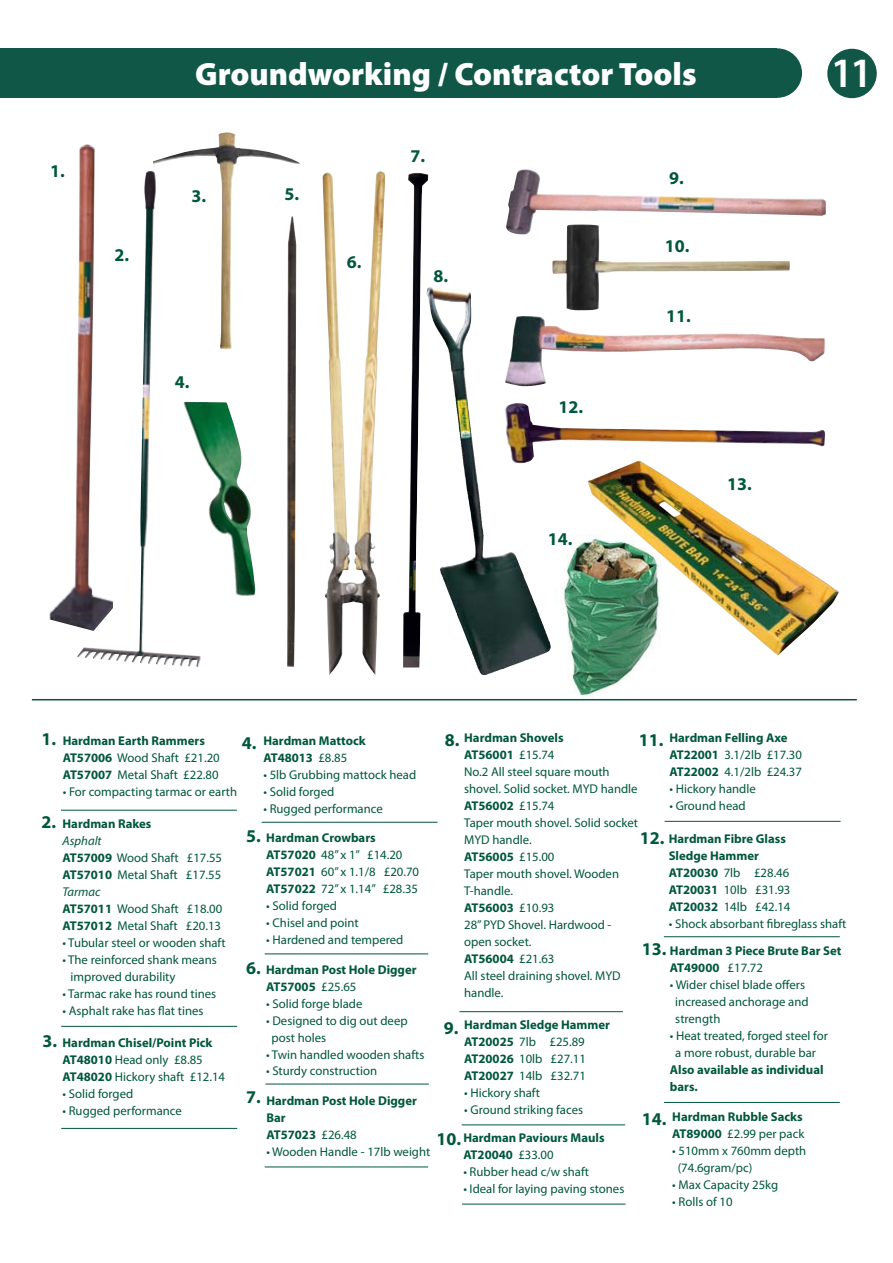
<style>
.page{position:relative;width:893px;height:1263px;background:#fff}
.page>*{position:absolute;margin:0;border:0;box-sizing:border-box;transform-origin:0 0}
.t1{font:600 42px "Myriad Pro";color:#fff}
.t2{font:900 32.4px "Myriad Pro";color:#fff}
.t3{font:700 18px "Myriad Pro";color:#00573d}
.t4{font:12.75px/17px "Myriad Pro";color:#00573d}
.t5{font:700 12.75px/17px "Myriad Pro";color:#00573d}
.s1{font-weight:400}
.s2{font-weight:700}
.s3{font-style:italic}
</style>
<div class="page">
<div style="left:827px;top:49px;width:50px;height:49px;background:#115748;border-radius:50%"></div>
<div style="left:0;top:49px;width:777px;height:49px;background:#115748"></div>
<div style="left:753px;top:48px;width:49px;height:50px;background:#115748;border-radius:50%"></div>
<img style="left:527px;top:541px;width:117px;height:158px">
<img style="left:403px;top:173px;width:25px;height:494px">
<img style="left:506px;top:169px;width:320px;height:66px">
<img style="left:505px;top:403px;width:320px;height:61px">
<img style="left:505px;top:316px;width:320px;height:71px">
<img style="left:49px;top:145px;width:46px;height:482px">
<img style="left:77px;top:171px;width:124px;height:496px">
<img style="left:183px;top:402px;width:72px;height:195px">
<img style="left:153px;top:132px;width:147px;height:218px">
<img style="left:552px;top:224px;width:238px;height:87px">
<img style="left:287px;top:216px;width:9px;height:451px">
<hr style="left:61px;top:810px;width:176px;height:1px;background:#00573d">
<hr style="left:61px;top:1026px;width:176px;height:1px;background:#00573d">
<hr style="left:61px;top:1128px;width:176px;height:1px;background:#00573d">
<hr style="left:262px;top:822px;width:176px;height:1px;background:#00573d">
<hr style="left:265px;top:954px;width:163px;height:1px;background:#00573d">
<hr style="left:265px;top:1084px;width:164px;height:1px;background:#00573d">
<hr style="left:265px;top:1167px;width:163px;height:1px;background:#00573d">
<hr style="left:665px;top:821px;width:176px;height:1px;background:#00573d">
<hr style="left:664px;top:936px;width:176px;height:1px;background:#00573d">
<hr style="left:664px;top:1102px;width:176px;height:1px;background:#00573d">
<hr style="left:32px;top:699px;width:825px;height:1px;background:#00573d">
<img style="left:322px;top:171px;width:64px;height:504px">
<img style="left:426px;top:288px;width:50px;height:374px">
<hr style="left:459px;top:1011px;width:164px;height:1px;background:#00573d">
<hr style="left:462px;top:1125px;width:163px;height:1px;background:#00573d">
<hr style="left:462px;top:1204px;width:164px;height:1px;background:#00573d">
<img style="left:588px;top:460px;width:251px;height:195px">
<h3 class="t3" style="left:50px;top:159px;width:16px">1.</h3>
<h3 class="t3" style="left:114px;top:243px;width:16px">2.</h3>
<h2 class="t2" style="left:195px;top:52px;width:503px">Groundworking / Contractor Tools</h2>
<h3 class="t3" style="left:191px;top:184px;width:16px">3.</h3>
<h3 class="t3" style="left:175px;top:370px;width:16px">4.</h3>
<h3 class="t3" style="left:285px;top:183px;width:16px">5.</h3>
<h3 class="t3" style="left:347px;top:250px;width:16px">6.</h3>
<h3 class="t3" style="left:410px;top:145px;width:16px">7.</h3>
<h3 class="t3" style="left:434px;top:264px;width:16px">8.</h3>
<h3 class="t3" style="left:558px;top:395px;width:26px">12.</h3>
<h3 class="t3" style="left:548px;top:528px;width:26px">14.</h3>
<h3 class="t3" style="left:669px;top:166px;width:16px">9.</h3>
<h3 class="t3" style="left:665px;top:234px;width:26px">10.</h3>
<h3 class="t3" style="left:666px;top:304px;width:26px">11.</h3>
<h3 class="t3" style="left:727px;top:472px;width:26px">13.</h3>
<h1 class="t1" style="left:831px;top:46px;width:43px">11</h1>
<p class="t5" style="left:669px;top:729px;width:134px">Hardman Felling Axe<br>AT22001 <span class="s1">3.1/2lb £17.30<br></span>AT22002 <span class="s1">4.1/2lb £24.37</span></p>
<p class="t4" style="left:669px;top:780px;width:88px">• Hickory handle</p>
<p class="t4" style="left:669px;top:797px;width:78px">• Ground head</p>
<h3 class="t3" style="left:242px;top:731px;width:16px">4.</h3>
<p class="t4" style="left:464px;top:729px;width:175px"><span class="s2">Hardman Shovels<br>AT56001</span> £15.74<br>No.2 All steel square mouth shovel. Solid socket. MYD handle<br><span class="s2">AT56002</span> £15.74<br>Taper mouth shovel. Solid socket<br>MYD handle.<br><span class="s2">AT56005</span> £15.00<br>Taper mouth shovel. Wooden<br>T-handle.<br><span class="s2">AT56003</span> £10.93<br>28” PYD Shovel. Hardwood - open socket.<br><span class="s2">AT56004</span> £21.63<br>All steel draining shovel. MYD handle.</p>
<h3 class="t3" style="left:41px;top:727px;width:16px">1.</h3>
<h3 class="t3" style="left:445px;top:728px;width:16px">8.</h3>
<h3 class="t3" style="left:639px;top:728px;width:26px">11.</h3>
<p class="t5" style="left:63px;top:732px;width:159px">Hardman Earth Rammers<br>AT57006 <span class="s1">Wood Shaft £21.20<br></span>AT57007 <span class="s1">Metal Shaft £22.80</span></p>
<p class="t4" style="left:63px;top:783px;width:176px">• For compacting tarmac or earth</p>
<p class="t5" style="left:63px;top:815px;width:90px">Hardman Rakes</p>
<p class="t4" style="left:63px;top:832px;width:161px"><span class="s3">Asphalt<br></span><span class="s2">AT57009</span> Wood Shaft £17.55<br><span class="s2">AT57010</span> Metal Shaft £17.55<br><span class="s3">Tarmac<br></span><span class="s2">AT57011</span> Wood Shaft £18.00<br><span class="s2">AT57012</span> Metal Shaft £20.13</p>
<p class="t4" style="left:63px;top:934px;width:165px">• Tubular steel or wooden shaft</p>
<p class="t4" style="left:71px;top:951px;width:148px;text-indent:-8px">• The reinforced shank means improved durability</p>
<p class="t4" style="left:63px;top:985px;width:155px">• Tarmac rake has round tines</p>
<p class="t4" style="left:63px;top:1002px;width:143px">• Asphalt rake has flat tines</p>
<p class="t5" style="left:263px;top:732px;width:104px">Hardman Mattock<br>AT48013 <span class="s1">£8.85</span></p>
<p class="t4" style="left:263px;top:766px;width:154px">• 5lb Grubbing mattock head</p>
<p class="t4" style="left:263px;top:783px;width:72px">• Solid forged</p>
<p class="t4" style="left:263px;top:800px;width:121px">• Rugged performance</p>
<h3 class="t3" style="left:41px;top:810px;width:16px">2.</h3>
<h3 class="t3" style="left:246px;top:825px;width:16px">5.</h3>
<h3 class="t3" style="left:640px;top:826px;width:26px">12.</h3>
<p class="t4" style="left:266px;top:829px;width:154px"><span class="s2">Hardman Crowbars<br>AT57020</span> 48” x 1” £14.20<br><span class="s2">AT57021</span> 60” x 1.1/8 £20.70<br><span class="s2">AT57022</span> 72” x 1.14” £28.35</p>
<p class="t4" style="left:266px;top:897px;width:72px">• Solid forged</p>
<p class="t4" style="left:266px;top:914px;width:94px">• Chisel and point</p>
<p class="t4" style="left:266px;top:931px;width:139px">• Hardened and tempered</p>
<p class="t5" style="left:669px;top:830px;width:123px">Hardman Fibre Glass<br>Sledge Hammer<br>AT20030 <span class="s1">7lb £28.46<br></span>AT20031 <span class="s1">10lb £31.93<br></span>AT20032 <span class="s1">14lb £42.14</span></p>
<p class="t4" style="left:669px;top:915px;width:179px">• Shock absorbant fibreglass shaft</p>
<h3 class="t3" style="left:642px;top:937px;width:26px">13.</h3>
<p class="t5" style="left:670px;top:942px;width:173px">Hardman 3 Piece Brute Bar Set<br>AT49000 <span class="s1">£17.72</span></p>
<p class="t4" style="left:675px;top:976px;width:135px;text-indent:-5px">• Wider chisel blade offers increased anchorage and strength</p>
<p class="t4" style="left:670px;top:1027px;width:159px;text-align:center">• Heat treated, forged steel for a more robust, durable bar</p>
<p class="t5" style="left:670px;top:1060px;width:155px">Also available as individual bars.</p>
<h3 class="t3" style="left:246px;top:956px;width:16px">6.</h3>
<p class="t5" style="left:266px;top:960px;width:152px">Hardman Post Hole Digger<br>AT57005 <span class="s1">£25.65</span></p>
<p class="t4" style="left:266px;top:994px;width:98px">• Solid forge blade</p>
<p class="t4" style="left:272px;top:1011px;width:138px;text-indent:-5px">• Designed to dig out deep post holes</p>
<p class="t4" style="left:266px;top:1045px;width:160px">• Twin handled wooden shafts</p>
<p class="t4" style="left:266px;top:1062px;width:112px">• Sturdy construction</p>
<p class="t5" style="left:464px;top:1015px;width:147px">Hardman Sledge Hammer<br>AT20025 <span class="s1">7lb £25.89<br></span>AT20026 <span class="s1">10lb £27.11<br></span>AT20027 <span class="s1">14lb £32.71</span></p>
<p class="t4" style="left:464px;top:1084px;width:77px">• Hickory shaft</p>
<p class="t4" style="left:464px;top:1101px;width:120px">• Ground striking faces</p>
<h3 class="t3" style="left:444px;top:1016px;width:16px">9.</h3>
<h3 class="t3" style="left:43px;top:1029px;width:16px">3.</h3>
<p class="t5" style="left:63px;top:1034px;width:164px">Hardman Chisel/Point Pick<br>AT48010 <span class="s1">Head only £8.85<br></span>AT48020 <span class="s1">Hickory shaft £12.14</span></p>
<p class="t4" style="left:63px;top:1085px;width:72px">• Solid forged</p>
<p class="t4" style="left:63px;top:1102px;width:121px">• Rugged performance</p>
<h3 class="t3" style="left:246px;top:1085px;width:16px">7.</h3>
<p class="t5" style="left:266px;top:1091px;width:152px">Hardman Post Hole Digger<br>Bar<br>AT57023 <span class="s1">£26.48</span></p>
<p class="t4" style="left:266px;top:1142px;width:165px">• Wooden Handle - 17lb weight</p>
<p class="t5" style="left:672px;top:1108px;width:134px">Hardman Rubble Sacks<br>AT89000 <span class="s1">£2.99 per pack</span></p>
<p class="t4" style="left:678px;top:1142px;width:130px;text-indent:-5px">• 510mm x 760mm depth (74.6gram/pc)</p>
<p class="t4" style="left:672px;top:1176px;width:108px">• Max Capacity 25kg</p>
<p class="t4" style="left:672px;top:1193px;width:62px">• Rolls of 10</p>
<h3 class="t3" style="left:642px;top:1107px;width:26px">14.</h3>
<p class="t5" style="left:463px;top:1128px;width:143px">Hardman Paviours Mauls<br>AT20040 <span class="s1">£33.00</span></p>
<p class="t4" style="left:463px;top:1163px;width:127px">• Rubber head c/w shaft</p>
<p class="t4" style="left:463px;top:1180px;width:162px">• Ideal for laying paving stones</p>
<h3 class="t3" style="left:436px;top:1127px;width:26px">10.</h3>
</div>
